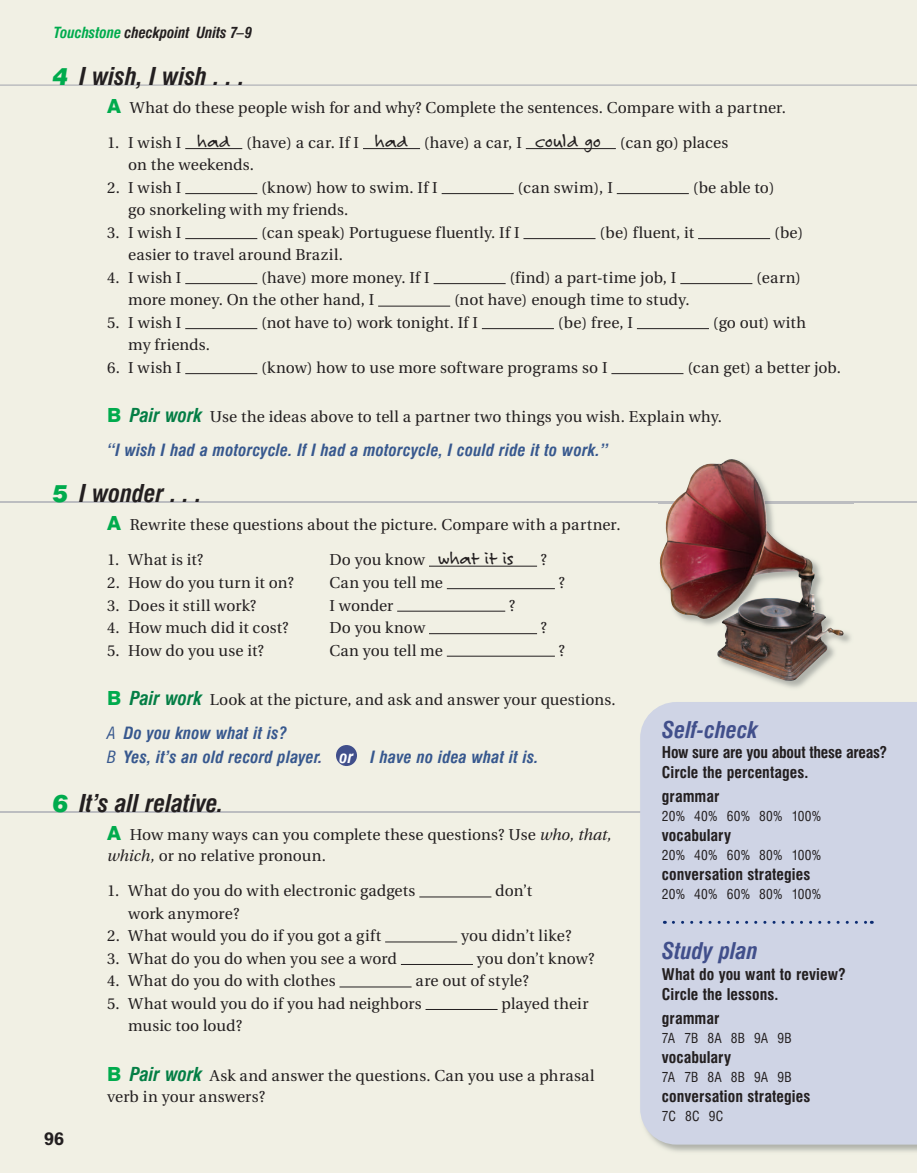
<style>
.page{position:relative;width:917px;height:1173px;background:#fff}
.page>*{position:absolute;margin:0;border:0;box-sizing:border-box;transform-origin:0 0}
.t1{font:italic 700 condensed 24px "Swiss 721 BT";color:#231f20}
.t2{font:italic 700 condensed 22.5px "Swiss 721 BT";color:#414f8b}
.t3{font:700 18px "Zurich BT";color:#231f20}
.t4{font:italic 700 condensed 16.5px/24px "Swiss 721 BT";letter-spacing:.01em;color:#37588e}
.t5{font:15.75px/21px "Utopia";letter-spacing:.005em;color:#231f20}
.t6{font:700 condensed 15.75px/19.5px "Swiss 721 BT";letter-spacing:.005em;color:#231f20}
.t7{font:15.75px "Utopia";letter-spacing:.03em;color:#231f20}
.t8{font:italic 700 condensed 15px "Swiss 721 BT";letter-spacing:-.01em;color:#231f20}
.t9{font:condensed 13.5px "Swiss 721 BT";letter-spacing:.015em;color:#231f20}
.s1{color:#00ab4d}
.s2{font-weight:900;font-stretch:normal;color:#00ab4d}
.s3{font-family:"Swiss 721 BT";font-weight:800;font-size:19.5px;color:#00ab4d}
.s4{font-family:"Felt Tip Roman";font-size:19.5px}
.s5{font-family:"Swiss 721 BT";font-weight:700;font-style:italic;font-stretch:condensed;font-size:18.75px;color:#047e45}
.s6{font-weight:400}
.s7{color:#414f8b}
.s8{color:#fff}
.s9{font-style:italic}
</style>
<div class="page">
<div style="left:0;top:0;width:916px;height:1173px;background:#f1f0e4"></div>
<hr style="left:185px;top:148px;width:57px;height:1px;background:#231f20">
<hr style="left:363px;top:148px;width:57px;height:1px;background:#231f20">
<hr style="left:525px;top:148px;width:90px;height:1px;background:#231f20">
<hr style="left:185px;top:193px;width:72px;height:1px;background:#231f20">
<hr style="left:441px;top:193px;width:72px;height:1px;background:#231f20">
<hr style="left:616px;top:193px;width:72px;height:1px;background:#231f20">
<hr style="left:185px;top:238px;width:72px;height:1px;background:#231f20">
<hr style="left:523px;top:238px;width:72px;height:1px;background:#231f20">
<hr style="left:698px;top:238px;width:72px;height:1px;background:#231f20">
<hr style="left:185px;top:283px;width:72px;height:1px;background:#231f20">
<hr style="left:433px;top:283px;width:72px;height:1px;background:#231f20">
<hr style="left:680px;top:283px;width:72px;height:1px;background:#231f20">
<hr style="left:378px;top:306px;width:72px;height:1px;background:#231f20">
<hr style="left:185px;top:328px;width:72px;height:1px;background:#231f20">
<hr style="left:482px;top:328px;width:72px;height:1px;background:#231f20">
<hr style="left:636px;top:328px;width:72px;height:1px;background:#231f20">
<hr style="left:185px;top:373px;width:72px;height:1px;background:#231f20">
<hr style="left:611px;top:373px;width:72px;height:1px;background:#231f20">
<hr style="left:0;top:84px;width:916px;height:2px;background:#bcbdc0">
<div style="left:336px;top:745px;width:21px;height:21px;background:#414f8b;border-radius:50%"></div>
<hr style="left:0;top:502px;width:916px;height:1px;background:#bcbdc0">
<hr style="left:429px;top:566px;width:108px;height:1px;background:#231f20">
<hr style="left:446px;top:588px;width:108px;height:1px;background:#231f20">
<hr style="left:397px;top:611px;width:108px;height:1px;background:#231f20">
<hr style="left:429px;top:633px;width:108px;height:1px;background:#231f20">
<hr style="left:446px;top:656px;width:108px;height:1px;background:#231f20">
<hr style="left:0;top:811px;width:916px;height:2px;background:#bcbdc0">
<hr style="left:419px;top:896px;width:72px;height:1px;background:#231f20">
<hr style="left:385px;top:941px;width:72px;height:1px;background:#231f20">
<hr style="left:401px;top:964px;width:72px;height:1px;background:#231f20">
<hr style="left:339px;top:986px;width:72px;height:1px;background:#231f20">
<hr style="left:425px;top:1009px;width:72px;height:1px;background:#231f20">
<div style="left:640px;top:702px;width:276px;height:442px;background:#cfd4e5"></div>
<svg style="left:673px;top:921px;width:199px;height:3px"></svg>
<img style="left:773px;top:501px;width:80px;height:187px">
<img style="left:658px;top:459px;width:186px;height:223px">
<p class="t8" style="left:54px;top:26px;width:200px"><span class="s1">Touchstone</span> checkpoint Units 7–9</p>
<h1 class="t1" style="left:52px;top:67px;width:194px"><span class="s2">4</span> I wish, I wish . . .</h1>
<p class="t5" style="left:107px;top:98px;width:680px"><span class="s3">A</span> What do these people wish for and why? Complete the sentences. Compare with a partner.</p>
<p class="t5" style="left:128px;top:133px;width:601px;line-height:22.5px;text-indent:-21px">1. I wish I <span class="s4">had</span> (have) a car. If I <span class="s4">had</span> (have) a car, I <span class="s4">could go</span> (can go) places on the weekends.</p>
<p class="t5" style="left:107px;top:178px;width:76px">2. I wish I</p>
<p class="t5" style="left:261px;top:178px;width:178px">(know) how to swim. If I</p>
<p class="t5" style="left:517px;top:178px;width:97px">(can swim), I</p>
<p class="t5" style="left:692px;top:178px;width:83px">(be able to)</p>
<p class="t5" style="left:128px;top:201px;width:222px">go snorkeling with my friends.</p>
<p class="t5" style="left:107px;top:223px;width:76px">3. I wish I</p>
<p class="t5" style="left:261px;top:223px;width:260px">(can speak) Portuguese fluently. If I</p>
<p class="t5" style="left:599px;top:223px;width:96px">(be) fluent, it</p>
<p class="t5" style="left:773px;top:223px;width:31px">(be)</p>
<p class="t5" style="left:128px;top:246px;width:216px">easier to travel around Brazil.</p>
<p class="t5" style="left:107px;top:268px;width:76px">4. I wish I</p>
<p class="t5" style="left:261px;top:268px;width:170px">(have) more money. If I</p>
<p class="t7" style="left:509px;top:271px;width:168px">(find) a part-time job, I</p>
<p class="t5" style="left:756px;top:268px;width:46px">(earn)</p>
<p class="t5" style="left:128px;top:291px;width:247px">more money. On the other hand, I</p>
<p class="t5" style="left:454px;top:291px;width:237px">(not have) enough time to study.</p>
<p class="t5" style="left:107px;top:313px;width:76px">5. I wish I</p>
<p class="t5" style="left:261px;top:313px;width:218px">(not have to) work tonight. If I</p>
<p class="t5" style="left:557px;top:313px;width:77px">(be) free, I</p>
<p class="t5" style="left:712px;top:313px;width:95px">(go out) with</p>
<p class="t5" style="left:128px;top:336px;width:83px">my friends.</p>
<p class="t5" style="left:107px;top:358px;width:76px">6. I wish I</p>
<p class="t5" style="left:261px;top:358px;width:348px">(know) how to use more software programs so I</p>
<p class="t5" style="left:687px;top:358px;width:155px">(can get) a better job.</p>
<p class="t5" style="left:107px;top:408px;width:616px"><span class="s3">B</span> <span class="s5">Pair work</span> Use the ideas above to tell a partner two things you wish. Explain why.</p>
<p class="t4" style="left:107px;top:439px;width:502px">“I wish I had a motorcycle. If I had a motorcycle, I could ride it to work.”</p>
<h1 class="t1" style="left:52px;top:484px;width:151px"><span class="s2">5</span> I wonder . . .</h1>
<p class="t5" style="left:107px;top:516px;width:514px"><span class="s3">A</span> Rewrite these questions about the picture. Compare with a partner.</p>
<p class="t5" style="left:107px;top:551px;width:97px">1. What is it?</p>
<p class="t5" style="left:329px;top:551px;width:186px">Do you know <span class="s4">what it is</span></p>
<p class="t5" style="left:541px;top:551px;width:8px">?</p>
<p class="t5" style="left:107px;top:573px;width:188px">2. How do you turn it on?</p>
<p class="t5" style="left:329px;top:573px;width:115px">Can you tell me</p>
<p class="t5" style="left:558px;top:573px;width:8px">?</p>
<p class="t5" style="left:107px;top:596px;width:150px">3. Does it still work?</p>
<p class="t5" style="left:329px;top:596px;width:65px">I wonder</p>
<p class="t5" style="left:509px;top:596px;width:8px">?</p>
<p class="t5" style="left:107px;top:618px;width:183px">4. How much did it cost?</p>
<p class="t5" style="left:329px;top:618px;width:97px">Do you know</p>
<p class="t5" style="left:541px;top:618px;width:8px">?</p>
<p class="t5" style="left:107px;top:641px;width:158px">5. How do you use it?</p>
<p class="t5" style="left:329px;top:641px;width:115px">Can you tell me</p>
<p class="t5" style="left:558px;top:641px;width:8px">?</p>
<p class="t5" style="left:107px;top:690px;width:509px"><span class="s3">B</span> <span class="s5">Pair work</span> Look at the picture, and ask and answer your questions.</p>
<p class="t4" style="left:107px;top:722px;width:433px"><span class="s6">A</span> Do you know what it is?<br><span class="s6">B</span> Yes, it’s an old record player<span class="s7">.</span> <span class="s8">or</span> I have no idea what it is.</p>
<h1 class="t1" style="left:52px;top:794px;width:173px"><span class="s2">6</span> It’s all relative.</h1>
<p class="t5" style="left:107px;top:825px;width:506px"><span class="s3">A</span> How many ways can you complete these questions? Use <span class="s9">who, that, which,</span> or no relative pronoun.</p>
<p class="t5" style="left:107px;top:882px;width:310px">1. What do you do with electronic gadgets</p>
<p class="t5" style="left:495px;top:882px;width:38px">don’t</p>
<p class="t5" style="left:128px;top:904px;width:113px">work anymore?</p>
<p class="t5" style="left:107px;top:927px;width:275px">2. What would you do if you got a gift</p>
<p class="t5" style="left:461px;top:927px;width:112px">you didn’t like?</p>
<p class="t5" style="left:107px;top:949px;width:291px">3. What do you do when you see a word</p>
<p class="t5" style="left:477px;top:949px;width:119px">you don’t know?</p>
<p class="t5" style="left:107px;top:972px;width:230px">4. What do you do with clothes</p>
<p class="t5" style="left:415px;top:972px;width:115px">are out of style?</p>
<p class="t5" style="left:107px;top:994px;width:316px">5. What would you do if you had neighbors</p>
<p class="t5" style="left:501px;top:994px;width:88px">played their</p>
<p class="t5" style="left:128px;top:1017px;width:115px">music too loud?</p>
<p class="t5" style="left:107px;top:1066px;width:488px"><span class="s3">B</span> <span class="s5">Pair work</span> Ask and answer the questions. Can you use a phrasal verb in your answers?</p>
<p class="t3" style="left:44px;top:1127px;width:22px">96</p>
<h2 class="t2" style="left:661px;top:721px;width:98px">Self-check</h2>
<p class="t6" style="left:661px;top:744px;width:227px">How sure are you about these areas?<br>Circle the percentages.</p>
<p class="t6" style="left:661px;top:787px;width:59px">grammar</p>
<p class="t9" style="left:661px;top:811px;width:161px">20% 40% 60% 80% 100%</p>
<p class="t6" style="left:661px;top:826px;width:71px">vocabulary</p>
<p class="t9" style="left:661px;top:850px;width:161px">20% 40% 60% 80% 100%</p>
<p class="t6" style="left:661px;top:865px;width:150px">conversation strategies</p>
<p class="t9" style="left:661px;top:889px;width:161px">20% 40% 60% 80% 100%</p>
<h2 class="t2" style="left:661px;top:942px;width:98px">Study plan</h2>
<p class="t6" style="left:661px;top:965px;width:186px">What do you want to review?<br>Circle the lessons.</p>
<p class="t6" style="left:661px;top:1009px;width:59px">grammar</p>
<p class="t9" style="left:661px;top:1032px;width:131px">7A 7B 8A 8B 9A 9B</p>
<p class="t6" style="left:661px;top:1048px;width:71px">vocabulary</p>
<p class="t9" style="left:661px;top:1071px;width:131px">7A 7B 8A 8B 9A 9B</p>
<p class="t6" style="left:661px;top:1087px;width:150px">conversation strategies</p>
<p class="t9" style="left:661px;top:1110px;width:63px">7C 8C 9C</p>
</div>
